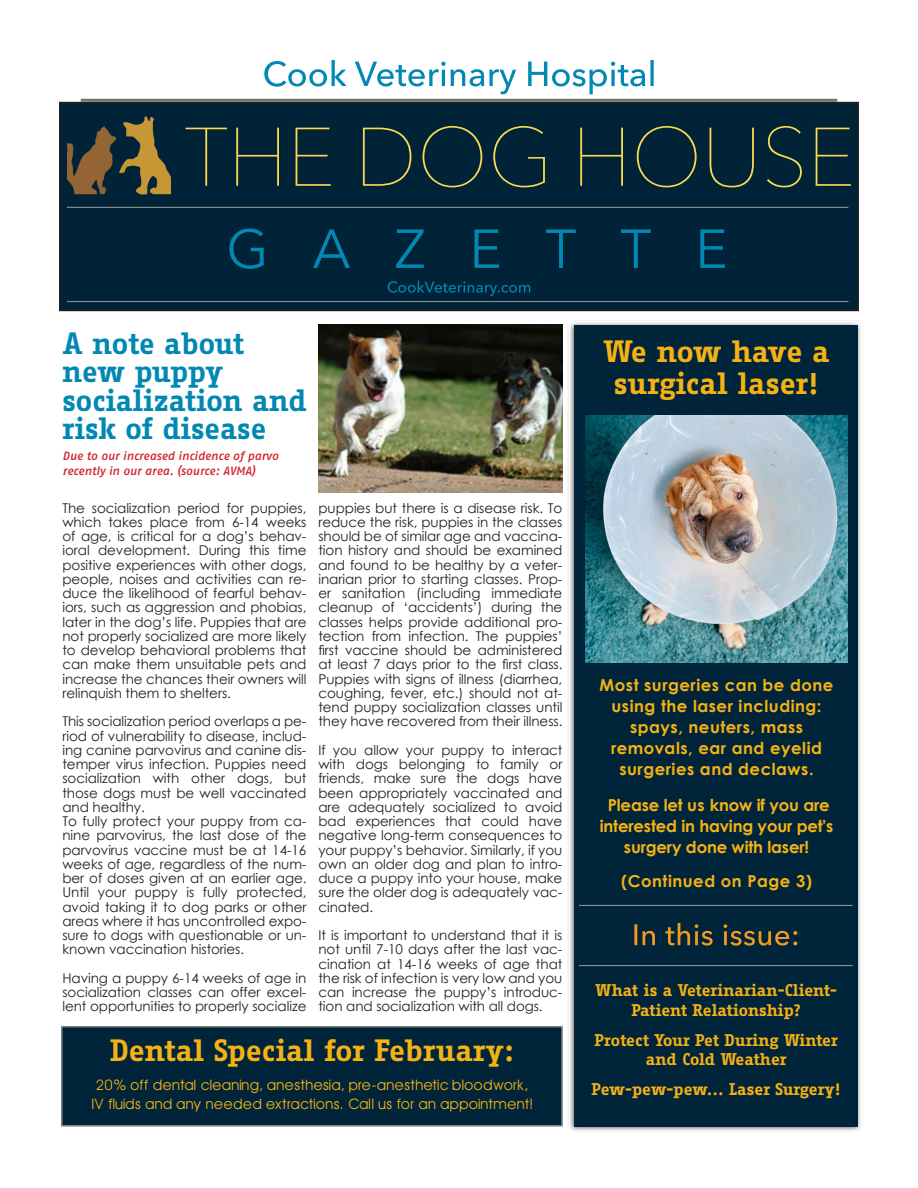
<style>
.page{position:relative;width:918px;height:1188px;background:#fff}
.page>*{position:absolute;margin:0;border:0;box-sizing:border-box;transform-origin:0 0}
.t1{font:700 30px/31.5px "Fago Office Serif";color:#f5b214;text-align:center}
.t2{font:700 30px/28.5px "Fago Office Serif";letter-spacing:-.01em;color:#0088b3}
.t3{font:19.5px "Avant Garde Black BT";letter-spacing:-.03em;color:#f5b214}
.t4{font:700 16.5px/21px "Century Gothic";letter-spacing:.03em;color:#f5b214;text-align:center}
.t5{font:700 16.5px "Fago Office Serif";letter-spacing:-.01em;color:#f5b214}
.t6{font:700 16.5px/21px "Century Gothic";letter-spacing:-.01em;color:#f5b214;text-align:center}
.t7{font:13.5px/14.2px "Century Gothic";letter-spacing:-.005em;color:#231f20;text-align:justify}
.t8{font:italic 12px "Fago No Lf Med";color:#d1232a}
</style>
<div class="page">
<svg style="left:264px;top:60px;width:83px;height:27px"></svg>
<svg style="left:355px;top:60px;width:299px;height:34px"></svg>
<div style="left:59px;top:102px;width:800px;height:209px;background:#012338"></div>
<svg style="left:229px;top:229px;width:496px;height:40px;background:#012e46"></svg>
<hr style="left:67px;top:301px;width:781px;height:1px;background:#8f8f8f">
<hr style="left:67px;top:207px;width:781px;height:1px;background:#8f8f8f">
<svg style="left:186px;top:126px;width:665px;height:61px;background:#16323a"></svg>
<img style="left:67px;top:110px;width:104px;height:91px">
<hr style="left:81px;top:99px;width:756px;height:3px;background:#747574">
<img style="left:569px;top:322px;width:292px;height:809px">
<div style="left:574px;top:325px;width:283px;height:802px;background:#002439"></div>
<svg style="left:634px;top:923px;width:163px;height:23px"></svg>
<hr style="left:579px;top:965px;width:274px;height:1px;background:#8f8f8f">
<hr style="left:579px;top:905px;width:274px;height:1px;background:#8f8f8f">
<div style="left:62px;top:1027px;width:500px;height:99px;background:#002439"></div>
<div style="left:61px;top:1026px;width:502px;height:101px;border:2px solid #818386"></div>
<svg style="left:388px;top:281px;width:142px;height:15px;background:#013751"></svg>
<img style="left:319px;top:324px;width:243px;height:168px">
<img style="left:586px;top:416px;width:262px;height:246px">
<p class="t2" style="left:63px;top:329px;width:183px">A note about new puppy</p>
<p class="t2" style="left:63px;top:386px;width:246px">socialization and risk of disease</p>
<p class="t8" style="left:63px;top:449px;width:217px">Due to our increased incidence of parvo</p>
<p class="t8" style="left:63px;top:464px;width:194px">recently in our area. (source: AVMA)</p>
<p class="t7" style="left:62px;top:500px;width:245px">The socialization period for puppies, which takes place from 6-14 weeks of age, is critical for a dog’s behav&shy;ioral development. During this time positive experiences with other dogs, people, noises and activities can re&shy;duce the likelihood of fearful behav&shy;iors, such as aggression and phobias, later in the dog’s life. Puppies that are not properly socialized are more likely to develop behavioral problems that can make them unsuitable pets and increase the chances their owners will relinquish them to shelters.</p>
<p class="t7" style="left:62px;top:714px;width:245px">This socialization period overlaps a pe&shy;riod of vulnerability to disease, includ&shy;ing canine parvovirus and canine dis&shy;temper virus infection. Puppies need socialization with other dogs, but those dogs must be well vaccinated and healthy.</p>
<p class="t7" style="left:62px;top:814px;width:246px">To fully protect your puppy from ca&shy;nine parvovirus, the last dose of the parvovirus vaccine must be at 14-16 weeks of age, regardless of the num&shy;ber of doses given at an earlier age.<br>Until your puppy is fully protected, avoid taking it to dog parks or other areas where it has uncontrolled expo&shy;sure to dogs with questionable or un&shy;known vaccination histories.</p>
<p class="t7" style="left:62px;top:971px;width:245px">Having a puppy 6-14 weeks of age in socialization classes can offer excel&shy;lent opportunities to properly socialize</p>
<p class="t7" style="left:318px;top:500px;width:245px">puppies but there is a disease risk. To reduce the risk, puppies in the classes should be of similar age and vaccina&shy;tion history and should be examined and found to be healthy by a veter&shy;inarian prior to starting classes. Prop&shy;er sanitation (including immediate cleanup of ‘accidents’) during the classes helps provide additional pro&shy;tection from infection. The puppies’ first vaccine should be administered at least 7 days prior to the first class.<br>Puppies with signs of illness (diarrhea, coughing, fever, etc.) should not at&shy;tend puppy socialization classes until they have recovered from their illness.</p>
<p class="t7" style="left:318px;top:743px;width:246px">If you allow your puppy to interact with dogs belonging to family or friends, make sure the dogs have been appropriately vaccinated and are adequately socialized to avoid bad experiences that could have negative long-term consequences to your puppy’s behavior. Similarly, if you own an older dog and plan to intro&shy;duce a puppy into your house, make sure the older dog is adequately vac&shy;cinated.</p>
<p class="t7" style="left:318px;top:928px;width:246px">It is important to understand that it is not until 7-10 days after the last vac&shy;cination at 14-16 weeks of age that the risk of infection is very low and you can increase the puppy’s introduc&shy;tion and socialization with all dogs.</p>
<p class="t1" style="left:110px;top:1035px;width:406px">Dental Special for February:</p>
<p class="t3" style="left:96px;top:1076px;width:434px">20% off dental cleaning, anesthesia, pre-anesthetic bloodwork,</p>
<p class="t3" style="left:91px;top:1095px;width:443px">IV fluids and any needed extractions. Call us for an appointment!</p>
<p class="t1" style="left:603px;top:336px;width:228px">We now have a surgical laser!</p>
<p class="t4" style="left:600px;top:673px;width:235px">Most surgeries can be done using the laser including: spays, neuters, mass</p>
<p class="t4" style="left:611px;top:736px;width:213px">removals, ear and eyelid</p>
<p class="t4" style="left:619px;top:757px;width:196px">surgeries and declaws.</p>
<p class="t6" style="left:600px;top:793px;width:235px">Please let us know if you are interested in having your pet's surgery done with laser!</p>
<p class="t4" style="left:621px;top:870px;width:193px">(Continued on Page 3)</p>
<p class="t5" style="left:595px;top:981px;width:243px">What is a Veterinarian-Client-</p>
<p class="t5" style="left:631px;top:1000px;width:171px">Patient Relationship?</p>
<p class="t5" style="left:595px;top:1030px;width:245px">Protect Your Pet During Winter</p>
<p class="t5" style="left:646px;top:1050px;width:142px">and Cold Weather</p>
<p class="t5" style="left:592px;top:1080px;width:251px">Pew-pew-pew... Laser Surgery!</p>
</div>
